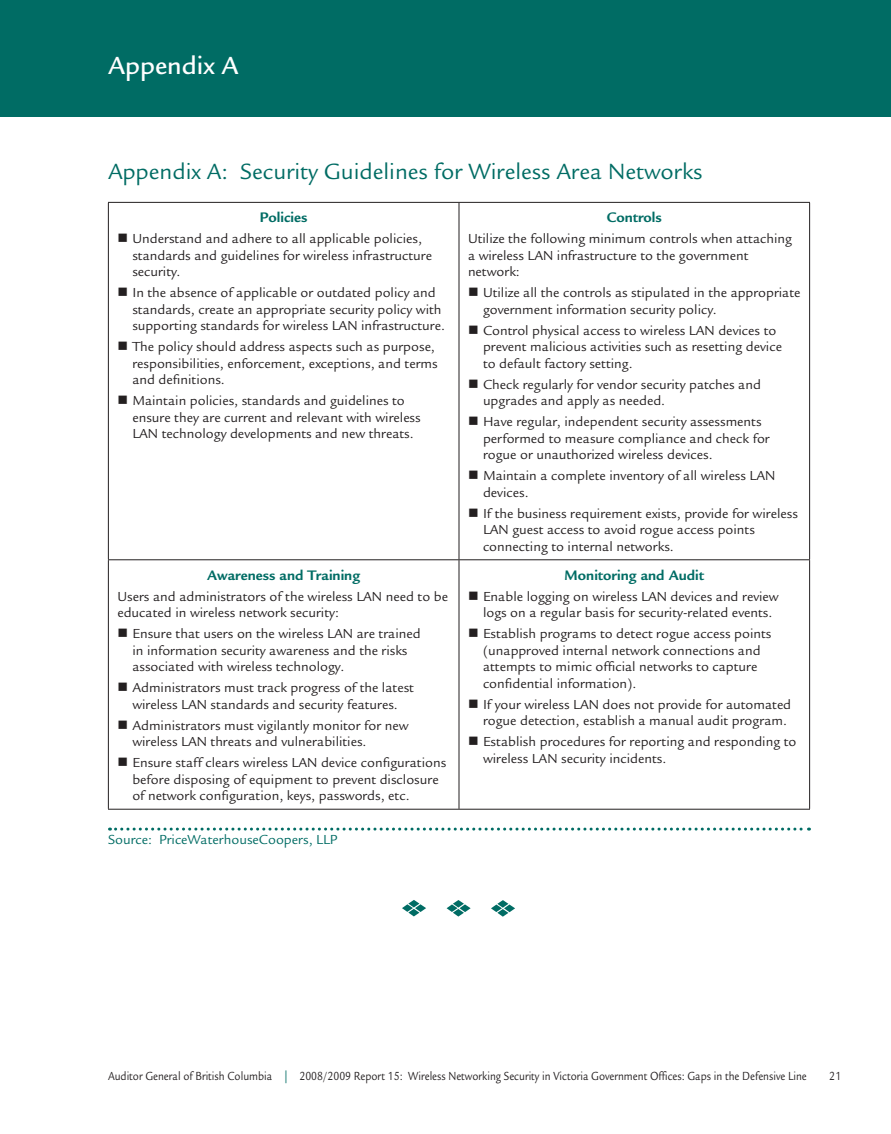
<style>
.page{position:relative;width:891px;height:1134px;background:#fff}
.page>*{position:absolute;margin:0;border:0;box-sizing:border-box;transform-origin:0 0}
.t1{font:500 27px "Legacy Sans";color:#fff}
.QP_Head_2_Colour_16{font:24px "Legacy Sans";color:#006c64}
.QP_Chart_Head{font:700 15px "Legacy Sans";color:#006c64}
.QP_Chart_Bullet{font:14.25px/16.5px "Legacy Sans";color:#231f20}
.QP_Chart_Text{font:14.25px/16.5px "Legacy Sans";color:#231f20}
.QP_Source_w_Dotted_L{font:14.25px "Legacy Sans";color:#006c64}
.t2{font:12.75px "Legacy Sans";color:#231f20;scale:.86 1}
.s1{color:#006c64}
</style>
<div class="page">
<div style="left:0;top:0;width:891px;height:117px;background:#006c64"></div>
<svg style="left:110px;top:828px;width:699px;height:3px"></svg>
<hr style="left:108px;top:202px;width:351px;height:1px;background:#231f20">
<hr style="left:108px;top:203px;width:1px;height:356px;background:#231f20">
<hr style="left:459px;top:202px;width:351px;height:1px;background:#231f20">
<hr style="left:459px;top:203px;width:1px;height:356px;background:#231f20">
<hr style="left:809px;top:203px;width:1px;height:356px;background:#231f20">
<hr style="left:108px;top:559px;width:351px;height:1px;background:#231f20">
<hr style="left:108px;top:560px;width:1px;height:249px;background:#231f20">
<hr style="left:459px;top:559px;width:351px;height:1px;background:#231f20">
<hr style="left:459px;top:560px;width:1px;height:249px;background:#231f20">
<hr style="left:809px;top:560px;width:1px;height:249px;background:#231f20">
<hr style="left:108px;top:809px;width:351px;height:1px;background:#231f20">
<hr style="left:459px;top:809px;width:351px;height:1px;background:#231f20">
<svg style="left:491px;top:900px;width:24px;height:17px"></svg>
<svg style="left:447px;top:900px;width:24px;height:17px"></svg>
<svg style="left:402px;top:900px;width:24px;height:16px"></svg>
<h1 class="t1" style="left:108px;top:50px;width:132px">Appendix A</h1>
<p class="QP_Head_2_Colour_16" style="left:108px;top:158px;width:596px">Appendix A: Security Guidelines for Wireless Area Networks</p>
<p class="QP_Chart_Head" style="left:260px;top:209px;width:49px">Policies</p>
<p class="QP_Chart_Bullet" style="left:132px;top:231px;width:301px">U nderstand and adhere to all applicable policies, standards and guidelines for wireless infrastructure security.</p>
<p class="QP_Chart_Bullet" style="left:132px;top:285px;width:314px">In the absence of applicable or outdated policy and standards, create an appropriate security policy with supporting standards for wireless LAN infrastructure.</p>
<p class="QP_Chart_Bullet" style="left:132px;top:339px;width:307px">The policy should address aspects such as purpose, responsibilities, enforcement, exceptions, and terms and definitions.</p>
<p class="QP_Chart_Bullet" style="left:132px;top:393px;width:290px">Maintain policies, standards and guidelines to ensure they are current and relevant with wireless<br>LAN technology developments and new threats.</p>
<p class="QP_Chart_Head" style="left:607px;top:209px;width:57px">Controls</p>
<p class="QP_Chart_Text" style="left:468px;top:231px;width:326px">Utilize the following minimum controls when attaching a wireless LAN infrastructure to the government network:</p>
<p class="QP_Chart_Bullet" style="left:483px;top:285px;width:319px">Utilize all the controls as stipulated in the appropriate government information security policy.</p>
<p class="QP_Chart_Bullet" style="left:483px;top:322px;width:301px">Control physical access to wireless LAN devices to prevent malicious activities such as resetting device to default factory setting.</p>
<p class="QP_Chart_Bullet" style="left:483px;top:376px;width:279px">Check regularly for vendor security patches and upgrades and apply as needed.</p>
<p class="QP_Chart_Bullet" style="left:483px;top:414px;width:288px">Have regular, independent security assessments performed to measure compliance and check for rogue or unauthorized wireless devices.</p>
<p class="QP_Chart_Bullet" style="left:483px;top:468px;width:294px">M aintain a complete inventory of all wireless LAN devices.</p>
<p class="QP_Chart_Bullet" style="left:483px;top:505px;width:316px">If the business requirement exists, provide for wireless<br>LAN guest access to avoid rogue access points connecting to internal networks.</p>
<p class="QP_Chart_Head" style="left:207px;top:566px;width:154px">Awareness and Training</p>
<p class="QP_Chart_Text" style="left:117px;top:588px;width:332px">U sers and administrators of the wireless LAN need to be educated in wireless network security:</p>
<p class="QP_Chart_Bullet" style="left:132px;top:626px;width:290px">Ensure that users on the wireless LAN are trained in information security awareness and the risks associated with wireless technology.</p>
<p class="QP_Chart_Bullet" style="left:132px;top:680px;width:283px">Administrators must track progress of the latest wireless LAN standards and security features.</p>
<p class="QP_Chart_Bullet" style="left:132px;top:717px;width:278px">Administrators must vigilantly monitor for new wireless LAN threats and vulnerabilities.</p>
<p class="QP_Chart_Bullet" style="left:132px;top:755px;width:315px">Ensure staff clears wireless LAN device configurations before disposing of equipment to prevent disclosure of network configuration, keys, passwords, etc.</p>
<p class="QP_Source_w_Dotted_L" style="left:108px;top:832px;width:229px">Source: PriceWaterhouseCoopers, LLP</p>
<p class="QP_Chart_Head" style="left:565px;top:566px;width:141px">Monitoring and Audit</p>
<p class="QP_Chart_Bullet" style="left:483px;top:588px;width:297px">Enable logging on wireless LAN devices and review logs on a regular basis for security-related events.</p>
<p class="QP_Chart_Bullet" style="left:483px;top:626px;width:290px">Establish programs to detect rogue access points (unapproved internal network connections and attempts to mimic official networks to capture confidential information).</p>
<p class="QP_Chart_Bullet" style="left:483px;top:696px;width:310px">If your wireless LAN does not provide for automated rogue detection, establish a manual audit program.</p>
<p class="QP_Chart_Bullet" style="left:483px;top:734px;width:315px">Establish procedures for reporting and responding to wireless LAN security incidents.</p>
<p class="t2" style="left:108px;top:1069px;width:814px">Auditor General of British Columbia <span class="s1">|</span> 2008/2009 Report 15: Wireless Networking Security in Victoria Government Offices: Gaps in the Defensive Line</p>
<p class="t2" style="left:829px;top:1069px;width:16px">21</p>
</div>
